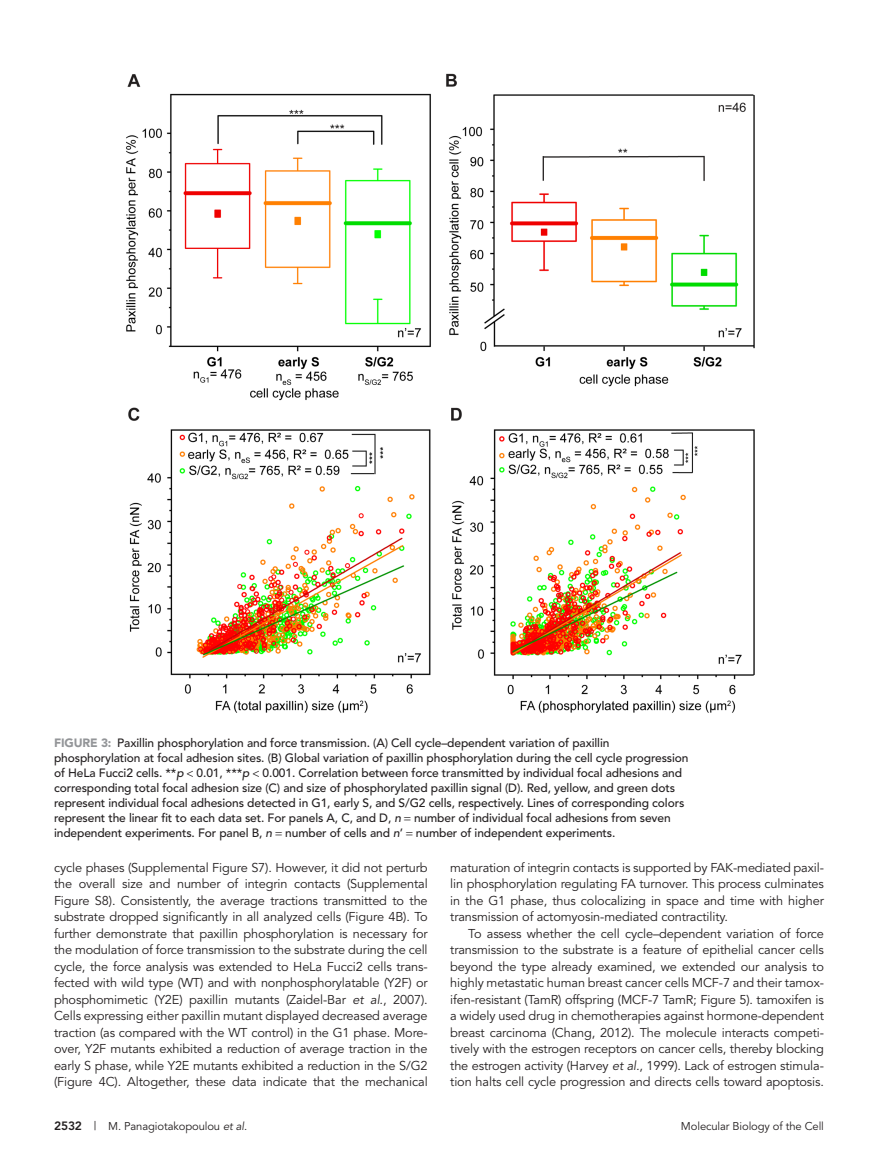
<style>
.page{position:relative;width:878px;height:1175px;background:#fff}
.page>*{position:absolute;margin:0;border:0;box-sizing:border-box;transform-origin:0 0}
.Para{font:12.75px/16.5px "Avenir";letter-spacing:-.01em;color:#231f20;text-align:justify}
.FigCaption_35_5p{font:500 12px/15px "Avenir";letter-spacing:-.01em;color:#231f20}
.t1{font:11.25px "Avenir";letter-spacing:-.01em;color:#231f20}
.s1{font-weight:900;color:#939598}
.s2{font-style:italic}
.s3{font-weight:800;font-size:12px}
.s4{font-size:12px}
</style>
<div class="page">
<img style="left:126px;top:73px;width:628px;height:640px">
<p class="FigCaption_35_5p" style="left:54px;top:735px;width:636px"><span class="s1">FIGURE 3:</span> Paxillin phosphorylation and force transmission. (A) Cell cycle–dependent variation of paxillin phosphorylation at focal adhesion sites. (B) Global variation of paxillin phosphorylation during the cell cycle progression of HeLa Fucci2 cells. **<span class="s2">p</span> 0.01, ***<span class="s2">p</span> 0.001. Correlation between force transmitted by individual focal adhesions and corresponding total focal adhesion size (C) and size of phosphorylated paxillin signal (D). Red, yellow, and green dots represent individual focal adhesions detected in G1, early S, and S/G2 cells, respectively. Lines of corresponding colors represent the linear fit to each data set. For panels A, C, and D, <span class="s2">n</span> number of individual focal adhesions from seven independent experiments. For panel B, <span class="s2">n</span> number of cells and <span class="s2">n</span>’ number of independent experiments.</p>
<p class="Para" style="left:54px;top:859px;width:375px">cycle phases (Supplemental Figure S7). However, it did not perturb the overall size and number of integrin contacts (Supplemental Figure S8). Consistently, the average tractions transmitted to the substrate dropped significantly in all analyzed cells (Figure 4B). To further demonstrate that paxillin phosphorylation is necessary for the modulation of force transmission to the substrate during the cell cycle, the force analysis was extended to HeLa Fucci2 cells trans&shy;fected with wild type (WT) and with nonphosphorylatable (Y2F) or phosphomimetic (Y2E) paxillin mutants (Zaidel-Bar <span class="s2">et al.</span>, 2007).<br>Cells expressing either paxillin mutant displayed decreased average traction (as compared with the WT control) in the G1 phase. More&shy;over, Y2F mutants exhibited a reduction of average traction in the early S phase, while Y2E mutants exhibited a reduction in the S/G2 (Figure 4C). Altogether, these data indicate that the mechanical</p>
<p class="Para" style="left:450px;top:859px;width:375px">maturation of integrin contacts is supported by FAK-mediated paxil&shy;lin phosphorylation regulating FA turnover. This process culminates in the G1 phase, thus colocalizing in space and time with higher transmission of actomyosin-mediated contractility.</p>
<p class="Para" style="left:450px;top:925px;width:375px;text-indent:18px">To assess whether the cell cycle–dependent variation of force transmission to the substrate is a feature of epithelial cancer cells beyond the type already examined, we extended our analysis to highly metastatic human breast cancer cells MCF-7 and their tamox&shy;ifen-resistant (TamR) offspring (MCF-7 TamR; Figure 5). tamoxifen is a widely used drug in chemotherapies against hormone-dependent breast carcinoma (Chang, 2012). The molecule interacts competi&shy;tively with the estrogen receptors on cancer cells, thereby blocking the estrogen activity (Harvey <span class="s2">et al.</span>, 1999). Lack of estrogen stimula&shy;tion halts cell cycle progression and directs cells toward apoptosis.</p>
<p class="t1" style="left:54px;top:1119px;width:195px"><span class="s3">2532</span> <span class="s4">|</span> M. Panagiotakopoulou <span class="s2">et al</span>.</p>
<p class="t1" style="left:681px;top:1119px;width:144px">Molecular Biology of the Cell</p>
</div>
